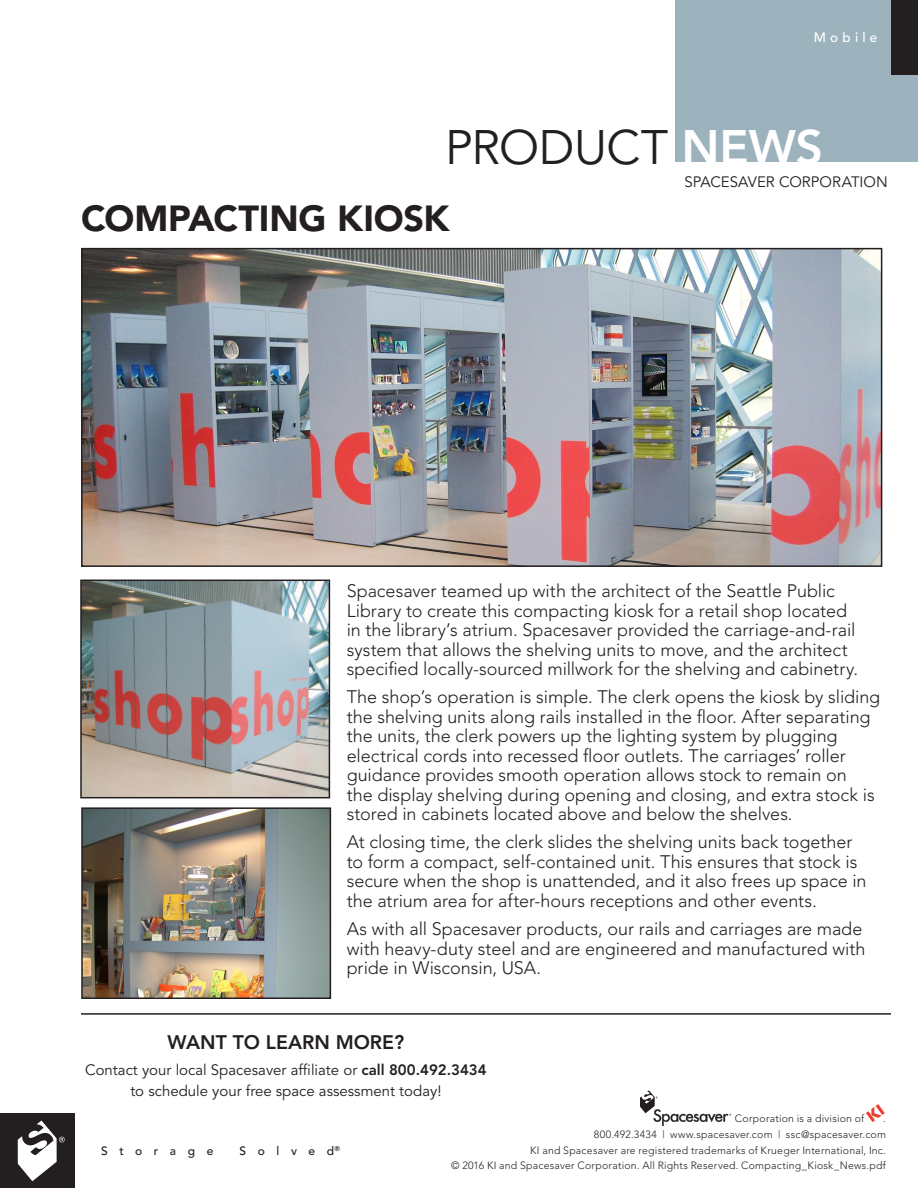
<style>
.page{position:relative;width:918px;height:1188px;background:#fff}
.page>*{position:absolute;margin:0;border:0;box-sizing:border-box;transform-origin:0 0}
.t1{font:48px "Avenir";letter-spacing:-.01em;color:#231f20}
.Head{font:900 36px "Avenir";letter-spacing:-.005em;color:#231f20}
.t2{font:800 19.5px "Avenir";color:#231f20}
.Body_Copy{font:300 18px/19.5px "Avenir";color:#231f20}
.Body_Copy-2{font:15px "Avenir";color:#231f20}
.t3{font:500 13.5px "Avenir";letter-spacing:.315em;color:#fff}
.t4{font:500 12px "Avenir";letter-spacing:.97em;color:#231f20}
.t5{font:300 10.5px "Avenir";letter-spacing:.02em;color:#231f20}
.s1{font-weight:800;color:#fff}
.s2{font-weight:800}
</style>
<div class="page">
<img style="left:84px;top:251px;width:795px;height:313px">
<div style="left:81px;top:248px;width:801px;height:319px;border:2px solid #231f20"></div>
<div style="left:675px;top:0;width:243px;height:162px;background:#9cb3bd"></div>
<div style="left:891px;top:0;width:27px;height:74px;background:#231f20"></div>
<div style="left:0;top:1114px;width:74px;height:74px;background:#231f20"></div>
<svg style="left:18px;top:1120px;width:47px;height:61px"></svg>
<svg style="left:640px;top:1090px;width:91px;height:36px"></svg>
<svg style="left:866px;top:1104px;width:19px;height:18px"></svg>
<hr style="left:81px;top:1013px;width:810px;height:2px;background:#231f20">
<img style="left:83px;top:583px;width:244px;height:212px">
<div style="left:80px;top:580px;width:250px;height:218px;border:2px solid #231f20"></div>
<img style="left:84px;top:810px;width:244px;height:186px">
<div style="left:81px;top:807px;width:250px;height:192px;border:2px solid #231f20"></div>
<p class="t3" style="left:814px;top:30px;width:65px">Mobile</p>
<p class="t1" style="left:445px;top:120px;width:379px">PRODUCT <span class="s1">NEWS</span></p>
<p class="Head" style="left:81px;top:196px;width:370px">COMPACTING KIOSK</p>
<p class="Body_Copy-2" style="left:684px;top:173px;width:205px">SPACESAVER CORPORATION</p>
<p class="Body_Copy" style="left:347px;top:581px;width:513px">Spacesaver teamed up with the architect of the Seattle Public Library to create this compacting kiosk for a retail shop located in the library’s atrium. Spacesaver provided the carriage-and-rail system that allows the shelving units to move, and the architect specified locally-sourced millwork for the shelving and cabinetry.</p>
<p class="Body_Copy" style="left:347px;top:687px;width:535px">The shop’s operation is simple. The clerk opens the kiosk by sliding the shelving units along rails installed in the floor. After separating the units, the clerk powers up the lighting system by plugging electrical cords into recessed floor outlets. The carriages’ roller guidance provides smooth operation allows stock to remain on<br>the display shelving during opening and closing, and extra stock is stored in cabinets located above and below the shelves.</p>
<p class="Body_Copy" style="left:347px;top:832px;width:521px">At closing time, the clerk slides the shelving units back together to form a compact, self-contained unit. This ensures that stock is secure when the shop is unattended, and it also frees up space in the atrium area for after-hours receptions and other events.</p>
<p class="Body_Copy" style="left:347px;top:919px;width:520px">As with all Spacesaver products, our rails and carriages are made with heavy-duty steel and are engineered and manufactured with pride in Wisconsin, USA.</p>
<p class="t2" style="left:168px;top:1031px;width:238px">WANT TO LEARN MORE?</p>
<p class="Body_Copy-2" style="left:85px;top:1061px;width:403px">Contact your local Spacesaver affiliate or <span class="s2">call 800.492.3434</span></p>
<p class="Body_Copy-2" style="left:130px;top:1082px;width:313px">to schedule your free space assessment today!</p>
<p class="t4" style="left:101px;top:1144px;width:114px">Storage</p>
<p class="t4" style="left:240px;top:1144px;width:102px">Solved<sup>®</sup></p>
<p class="t5" style="left:735px;top:1112px;width:131px">Corporation is a division of</p>
<p class="t5" style="left:883px;top:1112px;width:4px">.</p>
<p class="t5" style="left:594px;top:1128px;width:294px">800.492.3434 | www.spacesaver.com | ssc@spacesaver.com</p>
<p class="t5" style="left:530px;top:1144px;width:357px">KI and Spacesaver are registered trademarks of Krueger International, Inc.</p>
<p class="t5" style="left:451px;top:1160px;width:436px">© 2016 KI and Spacesaver Corporation. All Rights Reserved. Compacting_Kiosk_News.pdf</p>
</div>
